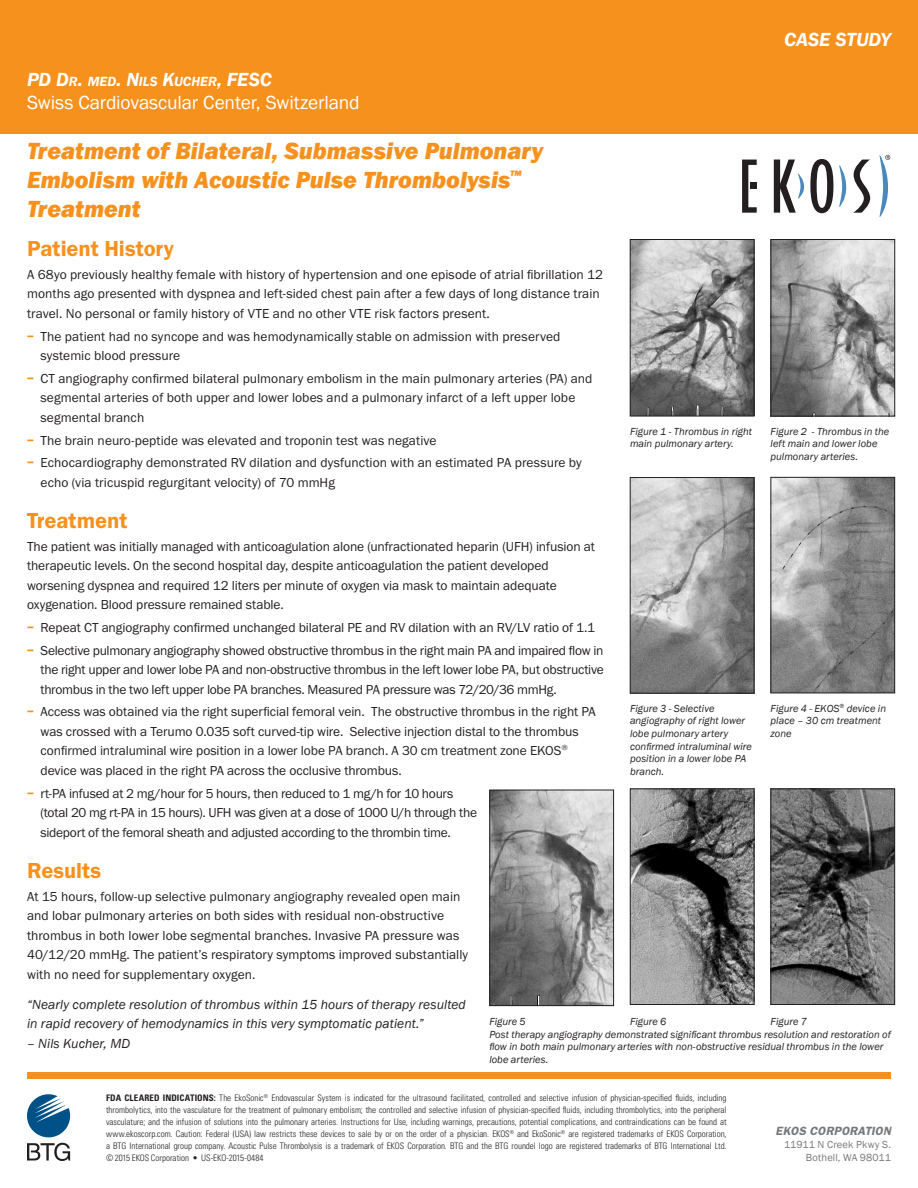
<style>
.page{position:relative;width:918px;height:1188px;background:#fff}
.page>*{position:absolute;margin:0;border:0;box-sizing:border-box;transform-origin:0 0}
.Body_Text_-_2{font:italic 800 24px/28.8px "Franklin Gothic";color:#f6911e}
.TOPIC-1_Parag{font:600 22.5px "Franklin Got ITC";color:#f6911e}
.t1{font:19.5px "Franklin Gothic";letter-spacing:-.01em;color:#fff}
.t2{font:italic 600 19.5px "Franklin Gothic";color:#fff}
.Body_Text_-_2-2{font:13.5px/19.5px "Franklin Got ITC";color:#231f20}
.Body_Text_-_2-3{font:13.5px/19.5px "Franklin Got ITC";letter-spacing:-.02em;color:#231f20}
.Body_Text_-_2-4{font:italic 13.5px/19.5px "Franklin Gothic";letter-spacing:.005em;color:#231f20}
.t3{font:italic 600 12px "Franklin Gothic";letter-spacing:.015em;color:#76787b}
.Body_Text_-_2-5{font:italic 10.5px/12.6px "Franklin Gothic";letter-spacing:.005em;color:#231f20}
.t4{font:10.5px "Franklin Gothic";letter-spacing:.01em;color:#76787b}
.t5{font:300 condensed 9px/12px "Univers";letter-spacing:-.005em;color:#231f20;text-align:justify}
.s1{font-size:13.65px}
.s2{font-weight:600;color:#f6911e}
.s3{font-weight:700}
</style>
<div class="page">
<div style="left:0;top:0;width:918px;height:134px;background:#f6911e"></div>
<svg style="left:742px;top:160px;width:15px;height:53px"></svg>
<svg style="left:810px;top:159px;width:23px;height:54px"></svg>
<svg style="left:853px;top:160px;width:17px;height:53px"></svg>
<svg style="left:774px;top:160px;width:30px;height:53px"></svg>
<svg style="left:839px;top:165px;width:7px;height:42px"></svg>
<div style="left:750px;top:183px;width:7px;height:6px;background:#231f20"></div>
<svg style="left:879px;top:155px;width:11px;height:62px"></svg>
<img style="left:773px;top:479px;width:120px;height:212px">
<div style="left:771px;top:477px;width:124px;height:216px;border:1px solid #231f20"></div>
<img style="left:632px;top:479px;width:120px;height:212px">
<div style="left:630px;top:477px;width:124px;height:216px;border:1px solid #231f20"></div>
<img style="left:632px;top:241px;width:120px;height:173px">
<div style="left:630px;top:239px;width:124px;height:177px;border:1px solid #231f20"></div>
<img style="left:773px;top:241px;width:120px;height:173px">
<div style="left:771px;top:239px;width:124px;height:177px;border:1px solid #231f20"></div>
<div style="left:27px;top:1072px;width:864px;height:6px;background:#f6911e"></div>
<svg style="left:27px;top:1094px;width:43px;height:43px"></svg>
<svg style="left:27px;top:1143px;width:43px;height:18px"></svg>
<img style="left:492px;top:792px;width:120px;height:212px">
<div style="left:490px;top:790px;width:124px;height:216px;border:1px solid #231f20"></div>
<img style="left:773px;top:791px;width:120px;height:212px">
<div style="left:771px;top:789px;width:124px;height:216px;border:1px solid #231f20"></div>
<img style="left:632px;top:791px;width:120px;height:212px">
<div style="left:630px;top:789px;width:124px;height:216px;border:1px solid #231f20"></div>
<p class="t2" style="left:27px;top:67px;width:246px">PD D<span class="s1">R</span>. <span class="s1">MED</span>. N<span class="s1">ILS</span> K<span class="s1">UCHER</span>, FESC</p>
<p class="t1" style="left:27px;top:90px;width:334px">Swiss Cardiovascular Center, Switzerland</p>
<p class="Body_Text_-_2" style="left:27px;top:137px;width:517px">Treatment of Bilateral, Submassive Pulmonary<br>Embolism with Acoustic Pulse Thrombolysis<sup>™<br></sup>Treatment</p>
<p class="t2" style="left:784px;top:27px;width:108px">CASE STUDY</p>
<p class="TOPIC-1_Parag" style="left:27px;top:236px;width:148px">Patient History</p>
<p class="Body_Text_-_2-2" style="left:27px;top:265px;width:578px">A 68yo previously healthy female with history of hypertension and one episode of atrial fibrillation 12 months ago presented with dyspnea and left-sided chest pain after a few days of long distance train travel. No personal or family history of VTE and no other VTE risk factors present.</p>
<p class="Body_Text_-_2-2" style="left:40px;top:327px;width:522px;text-indent:-14px"><span class="s2">–</span> The patient had no syncope and was hemodynamically stable on admission with preserved systemic blood pressure</p>
<p class="Body_Text_-_2-2" style="left:40px;top:369px;width:553px;text-indent:-14px"><span class="s2">–</span> CT angiography confirmed bilateral pulmonary embolism in the main pulmonary arteries (PA) and segmental arteries of both upper and lower lobes and a pulmonary infarct of a left upper lobe segmental branch</p>
<p class="Body_Text_-_2-2" style="left:27px;top:431px;width:411px"><span class="s2">–</span> The brain neuro-peptide was elevated and troponin test was negative</p>
<p class="Body_Text_-_2-2" style="left:40px;top:453px;width:543px;text-indent:-14px"><span class="s2">–</span> Echocardiography demonstrated RV dilation and dysfunction with an estimated PA pressure by echo (via tricuspid regurgitant velocity) of 70 mmHg</p>
<p class="TOPIC-1_Parag" style="left:27px;top:508px;width:102px">Treatment</p>
<p class="Body_Text_-_2-2" style="left:27px;top:537px;width:570px">The patient was initially managed with anticoagulation alone (unfractionated heparin (UFH) infusion at therapeutic levels. On the second hospital day, despite anticoagulation the patient developed worsening dyspnea and required 12 liters per minute of oxygen via mask to maintain adequate oxygenation. Blood pressure remained stable.</p>
<p class="Body_Text_-_2-2" style="left:27px;top:618px;width:570px"><span class="s2">–</span> Repeat CT angiography confirmed unchanged bilateral PE and RV dilation with an RV/LV ratio of 1.1</p>
<p class="Body_Text_-_2-2" style="left:40px;top:641px;width:565px;text-align:justify;text-indent:-14px"><span class="s2">–</span> Selective pulmonary angiography showed obstructive thrombus in the right main PA and impaired flow in the right upper and lower lobe PA and non-obstructive thrombus in the left lower lobe PA, but obstructive thrombus in the two left upper lobe PA branches. Measured PA pressure was 72/20/36 mmHg.</p>
<p class="Body_Text_-_2-2" style="left:40px;top:702px;width:557px;text-indent:-14px"><span class="s2">–</span> Access was obtained via the right superficial femoral vein. The obstructive thrombus in the right PA was crossed with a Terumo 0.035 soft curved-tip wire. Selective injection distal to the thrombus confirmed intraluminal wire position in a lower lobe PA branch. A 30 cm treatment zone EKOS® device was placed in the right PA across the occlusive thrombus.</p>
<p class="Body_Text_-_2-3" style="left:40px;top:784px;width:438px;text-indent:-14px"><span class="s2">–</span> rt-PA infused at 2 mg/hour for 5 hours, then reduced to 1 mg/h for 10 hours (total 20 mg rt-PA in 15 hours). UFH was given at a dose of 1000 U/h through the sideport of the femoral sheath and adjusted according to the thrombin time.</p>
<p class="TOPIC-1_Parag" style="left:27px;top:857px;width:76px">Results</p>
<p class="Body_Text_-_2-2" style="left:27px;top:887px;width:443px">At 15 hours, follow-up selective pulmonary angiography revealed open main and lobar pulmonary arteries on both sides with residual non-obstructive thrombus in both lower lobe segmental branches. Invasive PA pressure was 40/12/20 mmHg. The patient’s respiratory symptoms improved substantially with no need for supplementary oxygen.</p>
<p class="Body_Text_-_2-4" style="left:27px;top:995px;width:440px">“Nearly complete resolution of thrombus within 15 hours of therapy resulted in rapid recovery of hemodynamics in this very symptomatic patient.”</p>
<p class="Body_Text_-_2-4" style="left:27px;top:1034px;width:105px">– Nils Kucher, MD</p>
<p class="Body_Text_-_2-5" style="left:630px;top:425px;width:124px">Figure 1 - Thrombus in right main pulmonary artery.</p>
<p class="Body_Text_-_2-5" style="left:771px;top:425px;width:120px">Figure 2 - Thrombus in the left main and lower lobe pulmonary arteries.</p>
<p class="Body_Text_-_2-5" style="left:630px;top:702px;width:123px">Figure 3 - Selective angiography of right lower lobe pulmonary artery confirmed intraluminal wire position in a lower lobe PA branch.</p>
<p class="Body_Text_-_2-5" style="left:771px;top:702px;width:117px">Figure 4 - EKOS<sup>®</sup> device in place – 30 cm treatment zone</p>
<p class="Body_Text_-_2-5" style="left:630px;top:1016px;width:38px">Figure 6</p>
<p class="Body_Text_-_2-5" style="left:771px;top:1016px;width:38px">Figure 7</p>
<p class="Body_Text_-_2-5" style="left:489px;top:1016px;width:38px">Figure 5</p>
<p class="Body_Text_-_2-5" style="left:489px;top:1028px;width:403px">Post therapy angiography demonstrated significant thrombus resolution and restoration of flow in both main pulmonary arteries with non-obstructive residual thrombus in the lower lobe arteries.</p>
<p class="t5" style="left:106px;top:1092px;width:622px"><span class="s3">FDA CLEARED INDICATIONS:</span> The EkoSonic<sup>®</sup> Endovascular System is indicated for the ultrasound facilitated, controlled and selective infusion of physician-specified fluids, including thrombolytics, into the vasculature for the treatment of pulmonary embolism; the controlled and selective infusion of physician-specified fluids, including thrombolytics, into the peripheral vasculature; and the infusion of solutions into the pulmonary arteries. Instructions for Use, including warnings, precautions, potential complications, and contraindications can be found at www.ekoscorp.com. Caution: Federal (USA) law restricts these devices to sale by or on the order of a physician. EKOS<sup>®</sup> and EkoSonic<sup>®</sup> are registered trademarks of EKOS Corporation, a BTG International group company. Acoustic Pulse Thrombolysis is a trademark of EKOS Corporation. BTG and the BTG roundel logo are registered trademarks of BTG International Ltd. © 2015 EKOS Corporation • US-EKO-2015-0484</p>
<p class="t3" style="left:776px;top:1124px;width:117px">EKOS CORPORATION</p>
<p class="t4" style="left:784px;top:1138px;width:108px">11911 N Creek Pkwy S.</p>
<p class="t4" style="left:806px;top:1151px;width:87px">Bothell, WA 98011</p>
</div>
